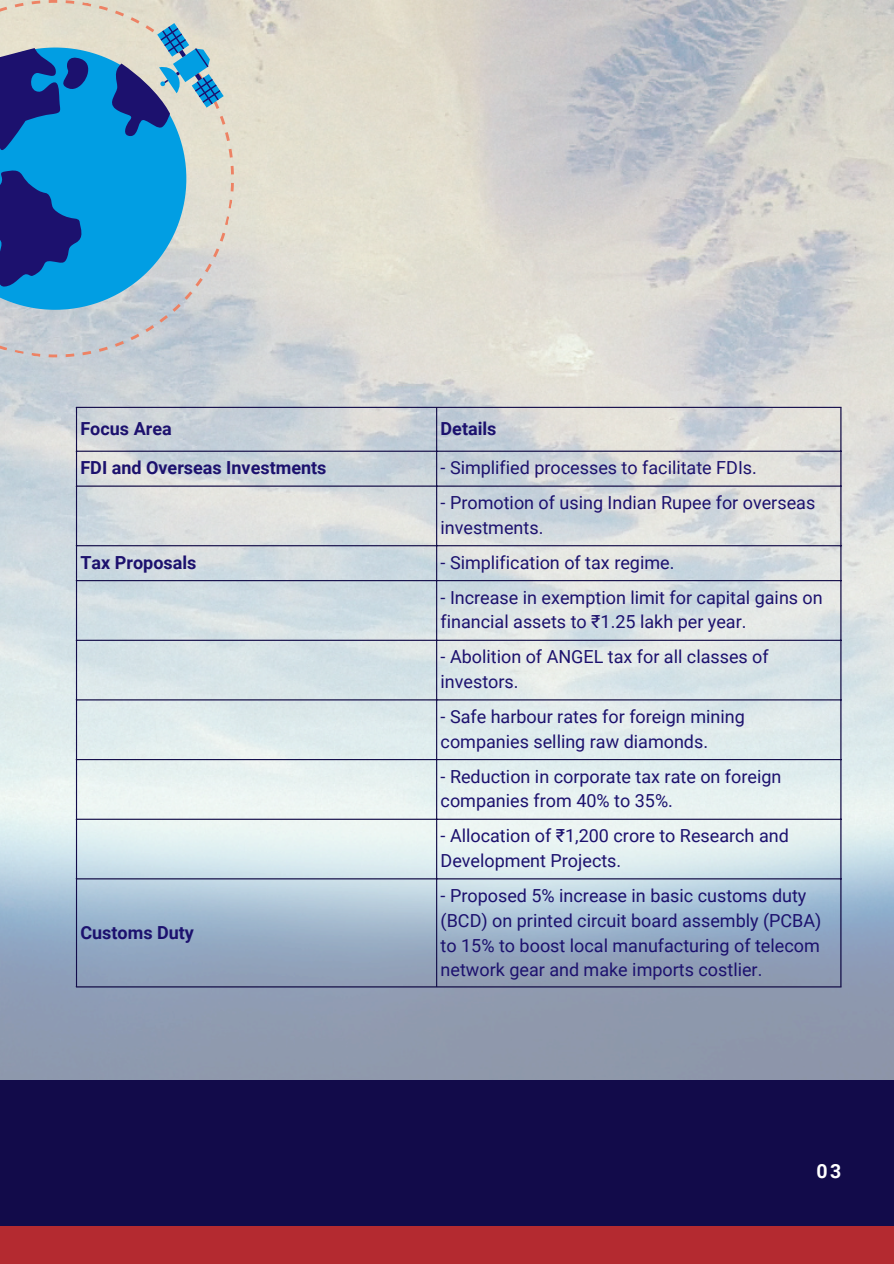
<style>
.page{position:relative;width:894px;height:1264px;background:#fff}
.page>*{position:absolute;margin:0;border:0;box-sizing:border-box;transform-origin:0 0}
.t1{font:700 19.5px "Roboto";color:#fff}
.t2{font:18px/24.8px "Roboto";color:#1c116e}
.t3{font:700 18px "Roboto";color:#1c116e}
</style>
<div class="page">
<img style="left:0;top:0;width:893px;height:1079px">
<div style="left:0;top:1079px;width:893px;height:184px;background:#120b4a"></div>
<hr style="left:76px;top:408px;width:1px;height:578px;background:#120b4a">
<hr style="left:436px;top:408px;width:1px;height:578px;background:#120b4a">
<hr style="left:840px;top:408px;width:1px;height:578px;background:#120b4a">
<hr style="left:76px;top:407px;width:765px;height:1px;background:#120b4a">
<hr style="left:76px;top:450px;width:765px;height:2px;background:#120b4a">
<hr style="left:76px;top:485px;width:765px;height:1px;background:#120b4a">
<hr style="left:76px;top:545px;width:765px;height:1px;background:#120b4a">
<hr style="left:76px;top:580px;width:765px;height:1px;background:#120b4a">
<hr style="left:76px;top:639px;width:765px;height:2px;background:#120b4a">
<hr style="left:76px;top:699px;width:765px;height:1px;background:#120b4a">
<hr style="left:76px;top:759px;width:765px;height:1px;background:#120b4a">
<hr style="left:76px;top:818px;width:765px;height:1px;background:#120b4a">
<hr style="left:76px;top:878px;width:765px;height:1px;background:#120b4a">
<hr style="left:76px;top:986px;width:765px;height:1px;background:#120b4a">
<div style="left:0;top:1226px;width:893px;height:37px;background:#b42a30"></div>
<svg style="left:0;top:0;width:264px;height:387px;background:#ced1d0"></svg>
<svg style="left:0;top:23px;width:224px;height:279px;background:#4c93c4"></svg>
<p class="t3" style="left:80px;top:418px;width:93px">Focus Area</p>
<p class="t3" style="left:440px;top:418px;width:57px">Details</p>
<p class="t3" style="left:80px;top:457px;width:247px">FDI and Overseas Investments</p>
<p class="t2" style="left:440px;top:456px;width:318px">- Simplified processes to facilitate FDIs.</p>
<p class="t2" style="left:440px;top:490px;width:376px">- Promotion of using Indian Rupee for overseas investments.</p>
<p class="t3" style="left:80px;top:552px;width:117px">Tax Proposals</p>
<p class="t2" style="left:440px;top:550px;width:235px">- Simplification of tax regime.</p>
<p class="t2" style="left:440px;top:585px;width:383px">- Increase in exemption limit for capital gains on financial assets to ₹1.25 lakh per year.</p>
<p class="t2" style="left:440px;top:645px;width:329px">- Abolition of ANGEL tax for all classes of investors.</p>
<p class="t2" style="left:440px;top:704px;width:305px">- Safe harbour rates for foreign mining companies selling raw diamonds.</p>
<p class="t2" style="left:440px;top:764px;width:342px">- Reduction in corporate tax rate on foreign companies from 40% to 35%.</p>
<p class="t2" style="left:440px;top:823px;width:349px">- Allocation of ₹1,200 crore to Research and<br>Development Projects.</p>
<p class="t3" style="left:80px;top:922px;width:115px">Customs Duty</p>
<p class="t2" style="left:440px;top:883px;width:382px">- Proposed 5% increase in basic customs duty (BCD) on printed circuit board assembly (PCBA) to 15% to boost local manufacturing of telecom network gear and make imports costlier.</p>
<p class="t1" style="left:816px;top:1159px;width:26px">03</p>
</div>
